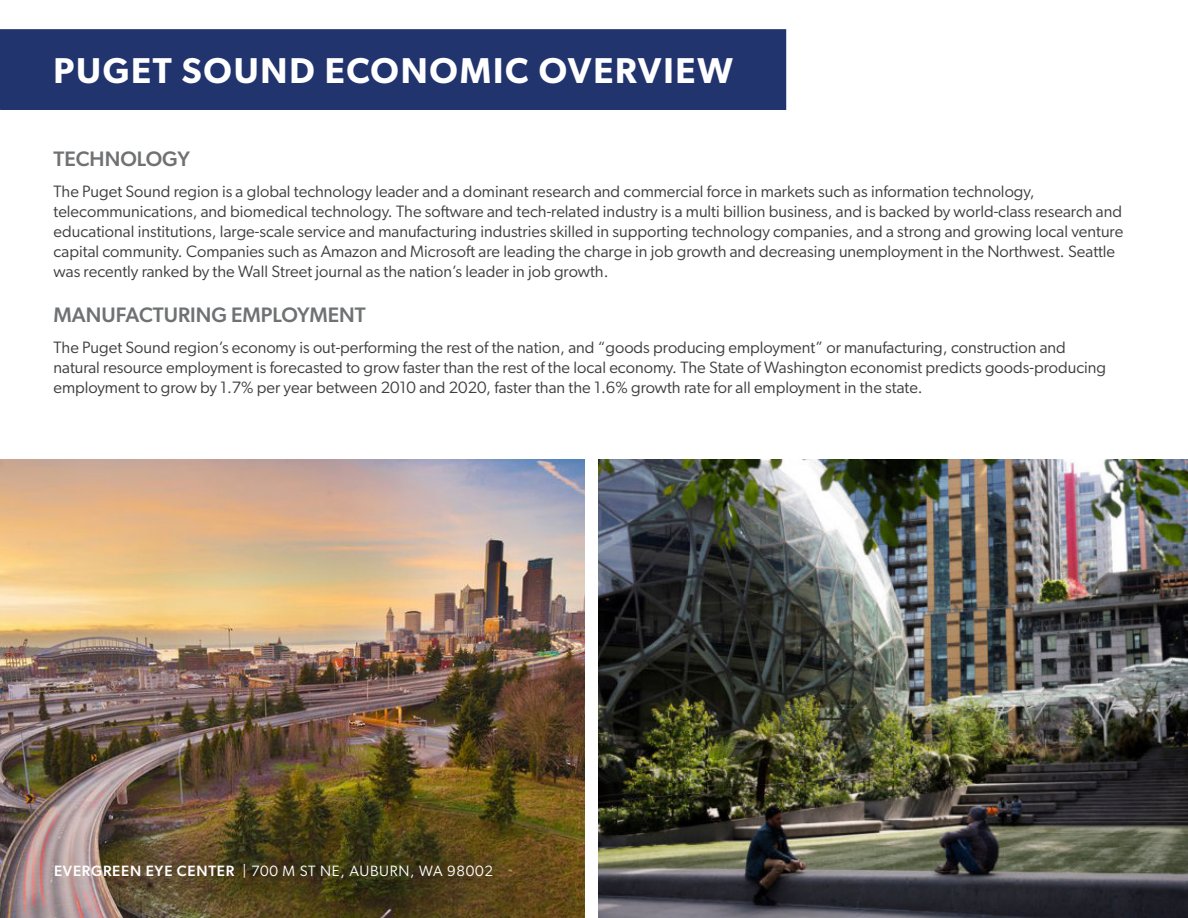
<style>
.page{position:relative;width:1188px;height:918px;background:#fff}
.page>*{position:absolute;margin:0;border:0;box-sizing:border-box;transform-origin:0 0}
.t1{font:600 36px "Gibson";letter-spacing:.05em;color:#fff}
.t2{font:500 21px "Gibson";color:#6f7173}
.t3{font:16.5px/19.8px "Gibson";color:#3e3e3f}
.t4{font:15px "Gibson";letter-spacing:.05em;color:#fff}
.s1{font-weight:500}
</style>
<div class="page">
<img style="left:0;top:459px;width:585px;height:459px">
<div style="left:1px;top:30px;width:784px;height:79px;background:#22346e"></div>
<div style="left:0;top:29px;width:786px;height:81px;border:2px solid #22346e"></div>
<img style="left:598px;top:459px;width:590px;height:459px">
<p class="t1" style="left:53px;top:49px;width:681px">PUGET SOUND ECONOMIC OVERVIEW</p>
<p class="t2" style="left:53px;top:146px;width:138px">TECHNOLOGY</p>
<p class="t3" style="left:53px;top:182px;width:1071px">The Puget Sound region is a global technology leader and a dominant research and commercial force in markets such as information technology, telecommunications, and biomedical technology. The software and tech-related industry is a multi billion business, and is backed by world-class research and educational institutions, large-scale service and manufacturing industries skilled in supporting technology companies, and a strong and growing local venture capital community. Companies such as Amazon and Microsoft are leading the charge in job growth and decreasing unemployment in the Northwest. Seattle was recently ranked by the Wall Street journal as the nation’s leader in job growth.</p>
<p class="t2" style="left:53px;top:302px;width:314px">MANUFACTURING EMPLOYMENT</p>
<p class="t3" style="left:53px;top:338px;width:1054px">The Puget Sound region’s economy is out-performing the rest of the nation, and “goods producing employment” or manufacturing, construction and natural resource employment is forecasted to grow faster than the rest of the local economy. The State of Washington economist predicts goods-producing employment to grow by 1.7% per year between 2010 and 2020, faster than the 1.6% growth rate for all employment in the state.</p>
<p class="t4" style="left:54px;top:862px;width:441px"><span class="s1">EVERGREEN EYE CENTER</span> | 700 M ST NE, AUBURN, WA 98002</p>
</div>
